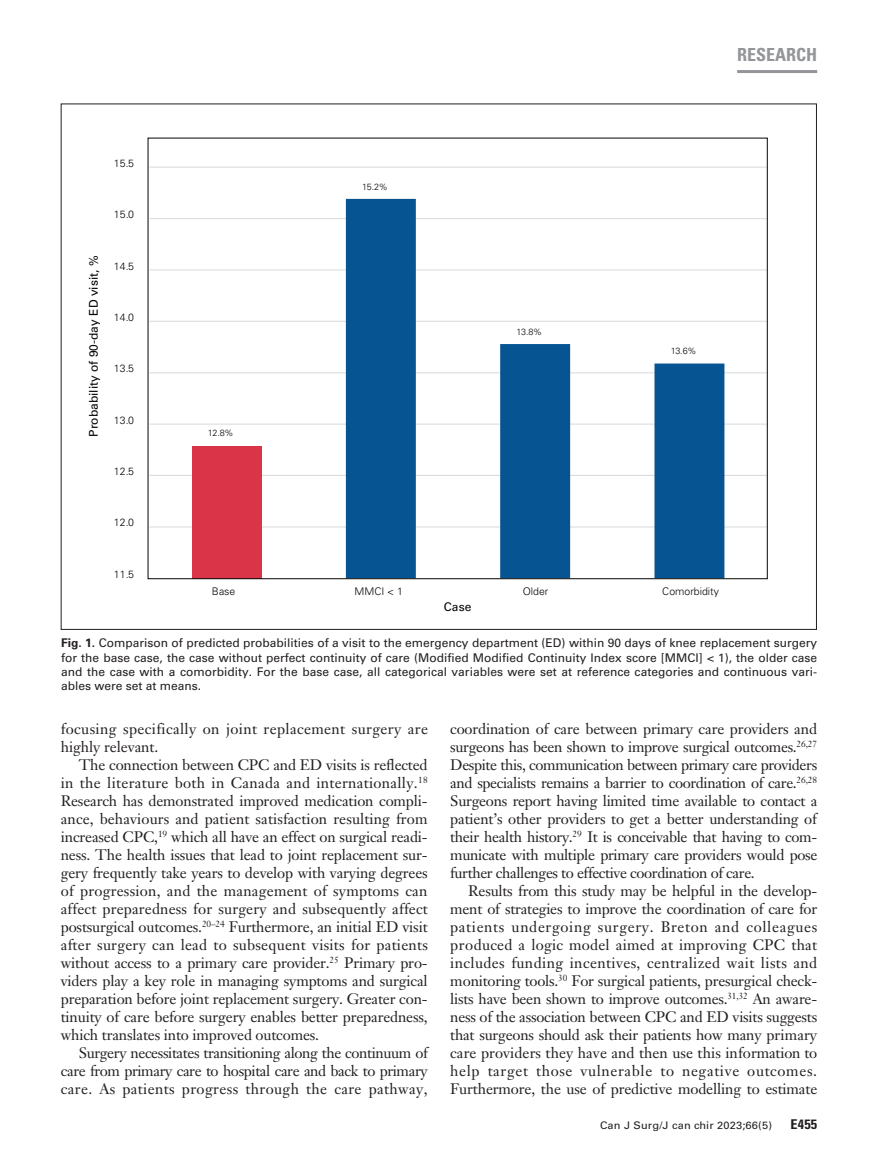
<style>
.page{position:relative;width:878px;height:1175px;background:#fff}
.page>*{position:absolute;margin:0;border:0;box-sizing:border-box;transform-origin:0 0}
.t1{font:700 condensed 18px "Univers LT Std";color:#939598}
.t2{font:15px/18px "Janson Text LT Std";letter-spacing:-.01em;color:#231f20;text-align:justify}
.t3{font:15px/18px "Janson Text LT Std";letter-spacing:.025em;color:#231f20}
.t4{font:700 condensed 13.5px "Univers LT Std";color:#231f20;scale:1.05 1}
.t5{font:12px/14.2px "Univers LT Std";color:#231f20;text-align:justify}
.t6{font:12px "Univers LT Std";color:#040503}
.t7{font:300 10.5px "Univers LT Std";color:#040503}
.t8{font:10.5px "Univers LT Std";letter-spacing:.015em;color:#231f20;scale:1.05 1}
.t9{font:300 9px "Univers LT Std";letter-spacing:-.025em;color:#040503}
.s1{font-weight:700}
</style>
<div class="page">
<hr style="left:737px;top:70px;width:80px;height:3px;background:#939598">
<hr style="left:149px;top:526px;width:617px;height:1px;background:#dad9d8">
<hr style="left:149px;top:475px;width:617px;height:1px;background:#dad9d8">
<hr style="left:149px;top:424px;width:617px;height:1px;background:#dad9d8">
<hr style="left:149px;top:372px;width:617px;height:1px;background:#dad9d8">
<hr style="left:149px;top:321px;width:617px;height:1px;background:#dad9d8">
<hr style="left:149px;top:269px;width:617px;height:1px;background:#dad9d8">
<hr style="left:149px;top:218px;width:617px;height:1px;background:#dad9d8">
<hr style="left:149px;top:167px;width:617px;height:1px;background:#dad9d8">
<div style="left:192px;top:446px;width:69px;height:132px;background:#d93448"></div>
<svg style="left:346px;top:199px;width:378px;height:378px"></svg>
<p class="t7" style="left:114px;top:157px;width:21px">15.5</p>
<p class="t7" style="left:114px;top:208px;width:21px">15.0</p>
<p class="t6" style="left:86px;top:436px;width:182px;rotate:-90deg">Probability of 90-day ED visit, %</p>
<p class="t7" style="left:114px;top:259px;width:21px">14.5</p>
<p class="t7" style="left:114px;top:311px;width:21px">14.0</p>
<p class="t7" style="left:114px;top:362px;width:21px">13.5</p>
<p class="t7" style="left:114px;top:413px;width:21px">13.0</p>
<p class="t7" style="left:114px;top:465px;width:21px">12.5</p>
<p class="t7" style="left:114px;top:516px;width:21px">12.0</p>
<p class="t7" style="left:114px;top:568px;width:21px">11.5</p>
<p class="t9" style="left:208px;top:428px;width:27px">12.8%</p>
<p class="t9" style="left:362px;top:181px;width:27px">15.2%</p>
<p class="t9" style="left:516px;top:326px;width:27px">13.8%</p>
<p class="t1" style="left:737px;top:44px;width:82px">RESEARCH</p>
<p class="t9" style="left:670px;top:345px;width:27px">13.6%</p>
<p class="t7" style="left:212px;top:584px;width:25px">Base</p>
<p class="t7" style="left:354px;top:584px;width:50px">MMCI &lt; 1</p>
<p class="t7" style="left:522px;top:584px;width:27px">Older</p>
<p class="t7" style="left:662px;top:584px;width:58px">Comorbidity</p>
<p class="t6" style="left:444px;top:599px;width:29px">Case</p>
<p class="t5" style="left:61px;top:636px;width:757px"><span class="s1">Fig. 1.</span> Comparison of predicted probabilities of a visit to the emergency department (ED) within 90 days of knee replacement surgery for the base case, the case without perfect continuity of care (Modified Modified Continuity Index score [MMCI] &lt; 1), the older case and the case with a comorbidity. For the base case, all categorical variables were set at reference categories and continuous vari&shy;ables were set at means.</p>
<p class="t3" style="left:61px;top:719px;width:368px">focusing specifically on joint replacement surgery are highly relevant.</p>
<p class="t2" style="left:61px;top:755px;width:368px;text-indent:18px">The connection between CPC and ED visits is reflected in the literature both in Canada and internationally.<sup>18<br></sup>Research has demonstrated improved medication compli&shy;ance, behaviours and patient satisfaction resulting from increased CPC,<sup>19</sup> which all have an effect on surgical readi&shy;ness. The health issues that lead to joint replacement sur&shy;gery frequently take years to develop with varying degrees of progression, and the management of symptoms can affect preparedness for surgery and subsequently affect postsurgical outcomes.<sup>20–24</sup> Furthermore, an initial ED visit after surgery can lead to subsequent visits for patients without access to a primary care provider.<sup>25</sup> Primary pro&shy;viders play a key role in managing symptoms and surgical preparation before joint replacement surgery. Greater con&shy;tinuity of care before surgery enables better preparedness, which translates into improved outcomes.</p>
<p class="t2" style="left:61px;top:1043px;width:368px;text-indent:18px">Surgery necessitates transitioning along the continuum of care from primary care to hospital care and back to primary care. As patients progress through the care pathway,</p>
<p class="t2" style="left:450px;top:719px;width:369px">coordination of care between primary care providers and surgeons has been shown to improve surgical outcomes.<sup>26,27<br></sup>Despite this, communication between primary care providers and specialists remains a barrier to coordination of care.<sup>26,28<br></sup>Surgeons report having limited time available to contact a patient’s other providers to get a better understanding of their health history.<sup>29</sup> It is conceivable that having to com&shy;municate with multiple primary care providers would pose further challenges to effective coordination of care.</p>
<p class="t2" style="left:450px;top:881px;width:368px;text-indent:18px">Results from this study may be helpful in the develop&shy;ment of strategies to improve the coordination of care for patients undergoing surgery. Breton and colleagues produced a logic model aimed at improving CPC that includes funding incentives, centralized wait lists and monitoring tools.<sup>30</sup> For surgical patients, presurgical check&shy;lists have been shown to improve outcomes.<sup>31,32</sup> An aware&shy;ness of the association between CPC and ED visits suggests that surgeons should ask their patients how many primary care providers they have and then use this information to help target those vulnerable to negative outcomes.<br>Furthermore, the use of predictive modelling to estimate</p>
<p class="t8" style="left:600px;top:1119px;width:165px">Can J Surg/J can chir 2023;66(5)</p>
<p class="t4" style="left:790px;top:1116px;width:27px">E455</p>
</div>
